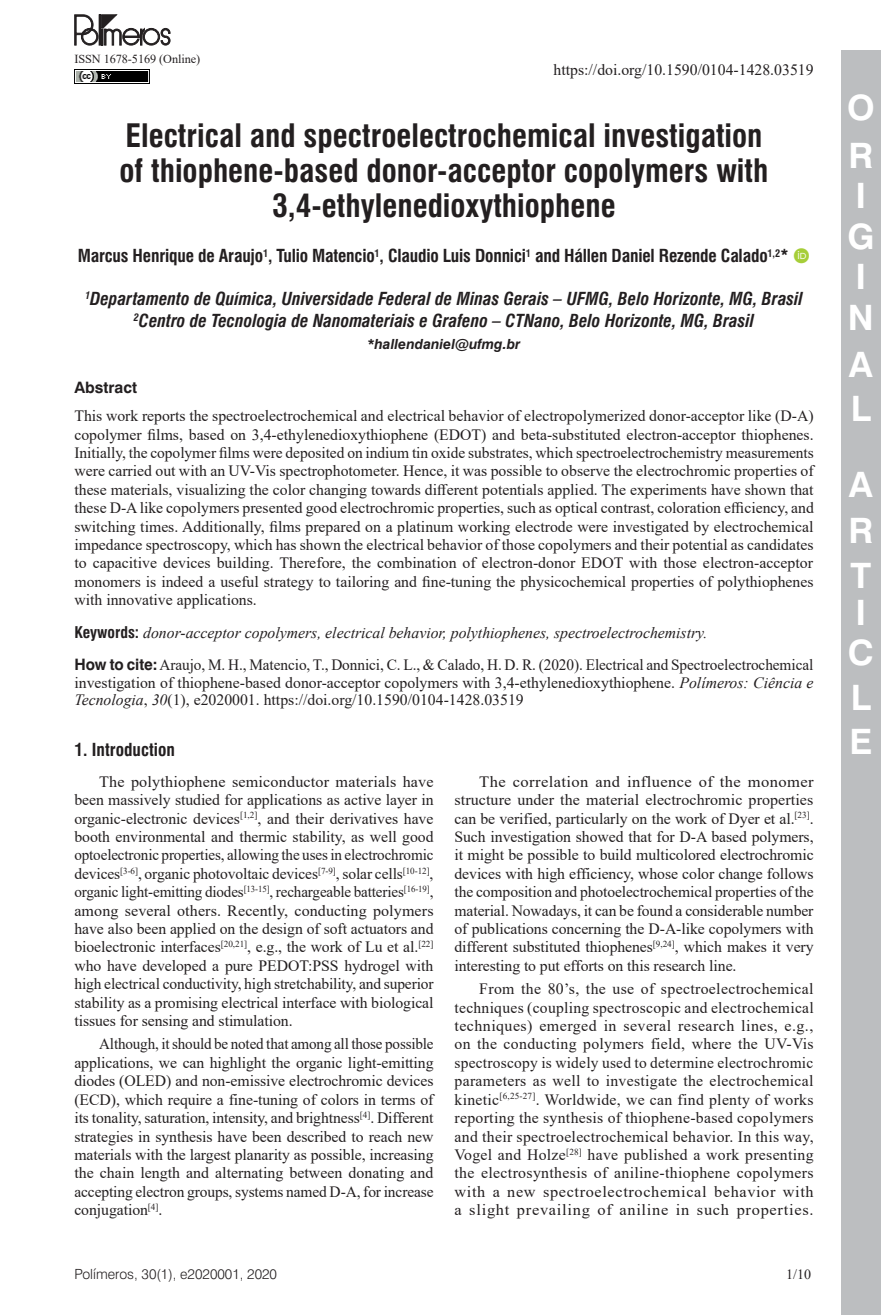
<style>
.page{position:relative;width:893px;height:1315px;background:#fff}
.page>*{position:absolute;margin:0;border:0;box-sizing:border-box;transform-origin:0 0}
.t1{font:700 35px/40.6px "Swiss 721 BT";color:#fff}
.ArticleTitle{font:700 condensed 31.5px/35px "Swiss 721 BT";color:#231f20;text-align:center}
.Affiliations{font:italic 700 condensed 17.5px "Swiss 721 BT";color:#231f20}
.Authors{font:700 condensed 17.5px "Swiss 721 BT";letter-spacing:-.01em;color:#231f20}
.Heading1Alt{font:700 condensed 17.5px "Swiss 721 BT";color:#231f20}
.Paragraph{font:15.75px/18.4px "Times New Roman";letter-spacing:-.005em;color:#231f20;text-align:justify}
.Abstract{font:15.75px/18.4px "Times New Roman";color:#231f20;text-align:justify}
.Paragraph-2{font:15.75px/18.4px "Times New Roman";letter-spacing:-.005em;color:#231f20;text-align:justify;scale:1.05 1}
.Paragraph-3{font:15.75px/18.4px "Times New Roman";letter-spacing:-.005em;color:#231f20;text-align:justify;scale:.96 1}
.HowToCite{font:15.75px/17.5px "Times New Roman";color:#231f20;text-align:justify}
.Keywords{font:italic 15.75px "Times New Roman";color:#231f20}
.AbstractTitle{font:700 15.75px "Swiss 721 BT";color:#231f20}
.t2{font:300 14px "Swiss 721 BT";color:#231f20}
.Correspondence{font:italic 700 14px "Swiss 721 BT";color:#231f20}
.t3{font:14px "Times New Roman";color:#231f20}
.t4{font:12.25px "Times New Roman";letter-spacing:-.005em;color:#231f20}
.s1{font-family:"Swiss 721 BT";font-weight:700;font-style:normal;font-stretch:condensed}
.s2{font-family:"Swiss 721 BT";font-weight:700}
.s3{font-style:italic}
</style>
<div class="page">
<div style="left:841px;top:50px;width:40px;height:1265px;background:#bcbec0"></div>
<img style="left:74px;top:69px;width:76px;height:15px">
<svg style="left:75px;top:15px;width:95px;height:30px"></svg>
<p class="t4" style="left:74px;top:50px;width:127px">ISSN 1678-5169 (Online)</p>
<p class="Abstract" style="left:554px;top:60px;width:262px">https://doi.org/10.1590/0104-1428.03519</p>
<p class="ArticleTitle" style="left:120px;top:118px;width:650px">Electrical and spectroelectrochemical investigation of thiophene-based donor-acceptor copolymers with<br>3,4-ethylenedioxythiophene</p>
<p class="Authors" style="left:78px;top:246px;width:712px">Marcus Henrique de Araujo<sup>1</sup>, Tulio Matencio<sup>1</sup>, Claudio Luis Donnici<sup>1</sup> and Hállen Daniel Rezende Calado<sup>1,2</sup>*</p>
<p class="Affiliations" style="left:85px;top:288px;width:719px"><sup>1</sup>Departamento de Química, Universidade Federal de Minas Gerais – UFMG, Belo Horizonte, MG, Brasil</p>
<p class="Affiliations" style="left:134px;top:310px;width:622px"><sup>2</sup>Centro de Tecnologia de Nanomateriais e Grafeno – CTNano, Belo Horizonte, MG, Brasil</p>
<p class="Correspondence" style="left:367px;top:335px;width:155px">*hallendaniel@ufmg.br</p>
<p class="AbstractTitle" style="left:74px;top:378px;width:64px">Abstract</p>
<p class="Abstract" style="left:74px;top:406px;width:741px">This work reports the spectroelectrochemical and electrical behavior of electropolymerized donor-acceptor like (D-A) copolymer films, based on 3,4-ethylenedioxythiophene (EDOT) and beta-substituted electron-acceptor thiophenes.<br>Initially, the copolymer films were deposited on indium tin oxide substrates, which spectroelectrochemistry measurements were carried out with an UV-Vis spectrophotometer. Hence, it was possible to observe the electrochromic properties of these materials, visualizing the color changing towards different potentials applied. The experiments have shown that these D-A like copolymers presented good electrochromic properties, such as optical contrast, coloration efficiency, and switching times. Additionally, films prepared on a platinum working electrode were investigated by electrochemical impedance spectroscopy, which has shown the electrical behavior of those copolymers and their potential as candidates to capacitive devices building. Therefore, the combination of electron-donor EDOT with those electron-acceptor monomers is indeed a useful strategy to tailoring and fine-tuning the physicochemical properties of polythiophenes with innovative applications.</p>
<p class="Keywords" style="left:74px;top:621px;width:634px"><span class="s1">Keywords:</span> donor-acceptor copolymers, electrical behavior, polythiophenes, spectroelectrochemistry.</p>
<p class="HowToCite" style="left:74px;top:655px;width:741px"><span class="s2">How to cite:</span> Araujo, M. H., Matencio, T., Donnici, C. L., &amp; Calado, H. D. R. (2020). Electrical and Spectroelectrochemical investigation of thiophene-based donor-acceptor copolymers with 3,4-ethylenedioxythiophene. <span class="s3">Polímeros: Ciência e Tecnologia</span>, <span class="s3">30</span>(1), e2020001. https://doi.org/10.1590/0104-1428.03519</p>
<p class="Heading1Alt" style="left:74px;top:739px;width:102px">1. Introduction</p>
<p class="Paragraph" style="left:74px;top:772px;width:361px;text-indent:25px">The polythiophene semiconductor materials have been massively studied for applications as active layer in organic-electronic devices<sup>[1,2]</sup>, and their derivatives have booth environmental and thermic stability, as well good optoelectronic properties, allowing the uses in electrochromic devices<sup>[3-6]</sup>, organic photovoltaic devices<sup>[7-9]</sup>, solar cells<sup>[10-12]</sup>, organic light-emitting diodes<sup>[13-15]</sup>, rechargeable batteries<sup>[16-19]</sup>, among several others. Recently, conducting polymers have also been applied on the design of soft actuators and bioelectronic interfaces<sup>[20,21]</sup>, e.g., the work of Lu et al.<sup>[22] </sup>who have developed a pure PEDOT:PSS hydrogel with high electrical conductivity, high stretchability, and superior stability as a promising electrical interface with biological tissues for sensing and stimulation.</p>
<p class="Paragraph-3" style="left:74px;top:1034px;width:376px;text-indent:25px">Although, it should be noted that among all those possible applications, we can highlight the organic light-emitting diodes (OLED) and non-emissive electrochromic devices (ECD), which require a fine-tuning of colors in terms of its tonality, saturation, intensity, and brightness<sup>[4]</sup>. Different strategies in synthesis have been described to reach new materials with the largest planarity as possible, increasing the chain length and alternating between donating and accepting electron groups, systems named D-A, for increase conjugation<sup>[4]</sup>.</p>
<p class="Paragraph-2" style="left:454px;top:772px;width:344px;text-indent:25px">The correlation and influence of the monomer structure under the material electrochromic properties can be verified, particularly on the work of Dyer et al.<sup>[23]</sup>.<br>Such investigation showed that for D-A based polymers, it might be possible to build multicolored electrochromic devices with high efficiency, whose color change follows the composition and photoelectrochemical properties of the material. Nowadays, it can be found a considerable number of publications concerning the D-A-like copolymers with different substituted thiophenes<sup>[9,24]</sup>, which makes it very interesting to put efforts on this research line.</p>
<p class="Paragraph" style="left:454px;top:979px;width:361px;text-indent:25px">From the 80’s, the use of spectroelectrochemical techniques (coupling spectroscopic and electrochemical techniques) emerged in several research lines, e.g., on the conducting polymers field, where the UV-Vis spectroscopy is widely used to determine electrochromic parameters as well to investigate the electrochemical kinetic<sup>[6,25-27]</sup>. Worldwide, we can find plenty of works reporting the synthesis of thiophene-based copolymers and their spectroelectrochemical behavior. In this way, Vogel and Holze<sup>[28]</sup> have published a work presenting the electrosynthesis of aniline-thiophene copolymers with a new spectroelectrochemical behavior with a slight prevailing of aniline in such properties.</p>
<p class="t2" style="left:74px;top:1265px;width:204px">Polímeros, 30(1), e2020001, 2020</p>
<p class="t3" style="left:786px;top:1264px;width:26px">1/10</p>
<h1 class="t1" style="left:847px;top:83px;width:29px;line-height:48.1px">O<br>O</h1>
<h1 class="t1" style="left:847px;top:175px;width:29px">O<br>O<br>O<br>O</h1>
<h1 class="t1" style="left:849px;top:342px;width:26px;line-height:44.1px">O<br>O</h1>
<h1 class="t1" style="left:848px;top:461px;width:26px;line-height:45.5px;text-align:justify">O O O</h1>
<h1 class="t1" style="left:848px;top:592px;width:28px;line-height:40.1px">O<br>O</h1>
<h1 class="t1" style="left:849px;top:676px;width:24px;line-height:43.4px">O<br>O</h1>
</div>
